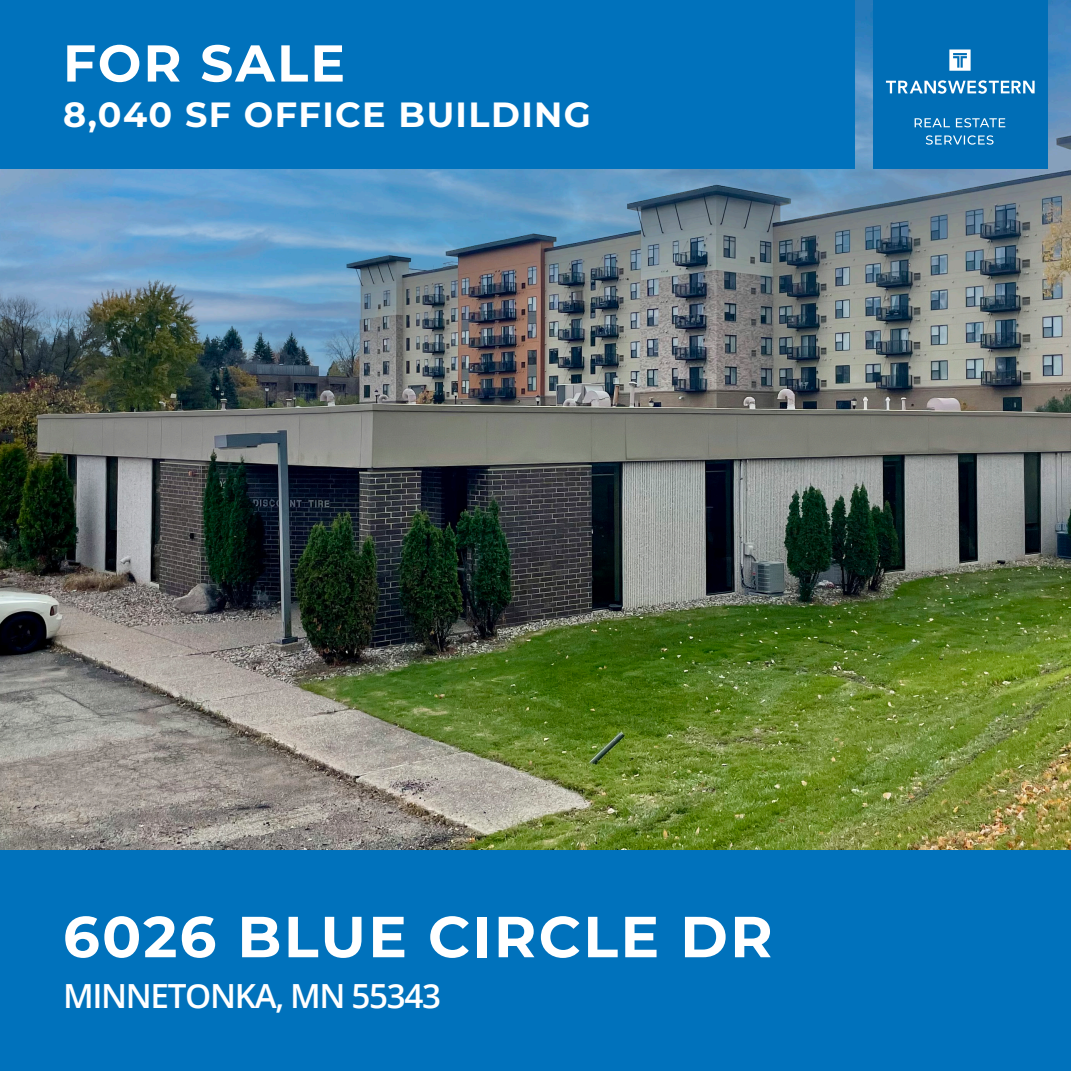
<style>
.page{position:relative;width:1071px;height:1071px;background:#fff}
.page>*{position:absolute;margin:0;border:0;box-sizing:border-box;transform-origin:0 0}
.t1{font:700 57.75px "Montserrat";letter-spacing:.04em;color:#fff}
.t2{font:700 51.8px "Montserrat";letter-spacing:.04em;color:#fff}
.t3{font:700 35px "Montserrat";letter-spacing:.04em;color:#fff}
.t4{font:600 33.25px "Open Sans";letter-spacing:-.04em;color:#fff}
</style>
<div class="page">
<img style="left:0;top:0;width:1071px;height:851px">
<div style="left:873px;top:0;width:174px;height:168px;background:#006eb6"></div>
<svg style="left:926px;top:135px;width:68px;height:10px"></svg>
<svg style="left:915px;top:118px;width:90px;height:9px"></svg>
<svg style="left:949px;top:49px;width:22px;height:22px"></svg>
<svg style="left:886px;top:80px;width:149px;height:14px"></svg>
<div style="left:0;top:851px;width:1071px;height:220px;background:#0072bc"></div>
<div style="left:0;top:0;width:854px;height:168px;background:#0072bc"></div>
<p class="t2" style="left:63px;top:26px;width:284px">FOR SALE</p>
<p class="t3" style="left:63px;top:89px;width:529px">8,040 SF OFFICE BUILDING</p>
<p class="t1" style="left:63px;top:895px;width:711px">6026 BLUE CIRCLE DR</p>
<p class="t4" style="left:63px;top:973px;width:380px">MINNETONKA, MN 55343</p>
</div>
